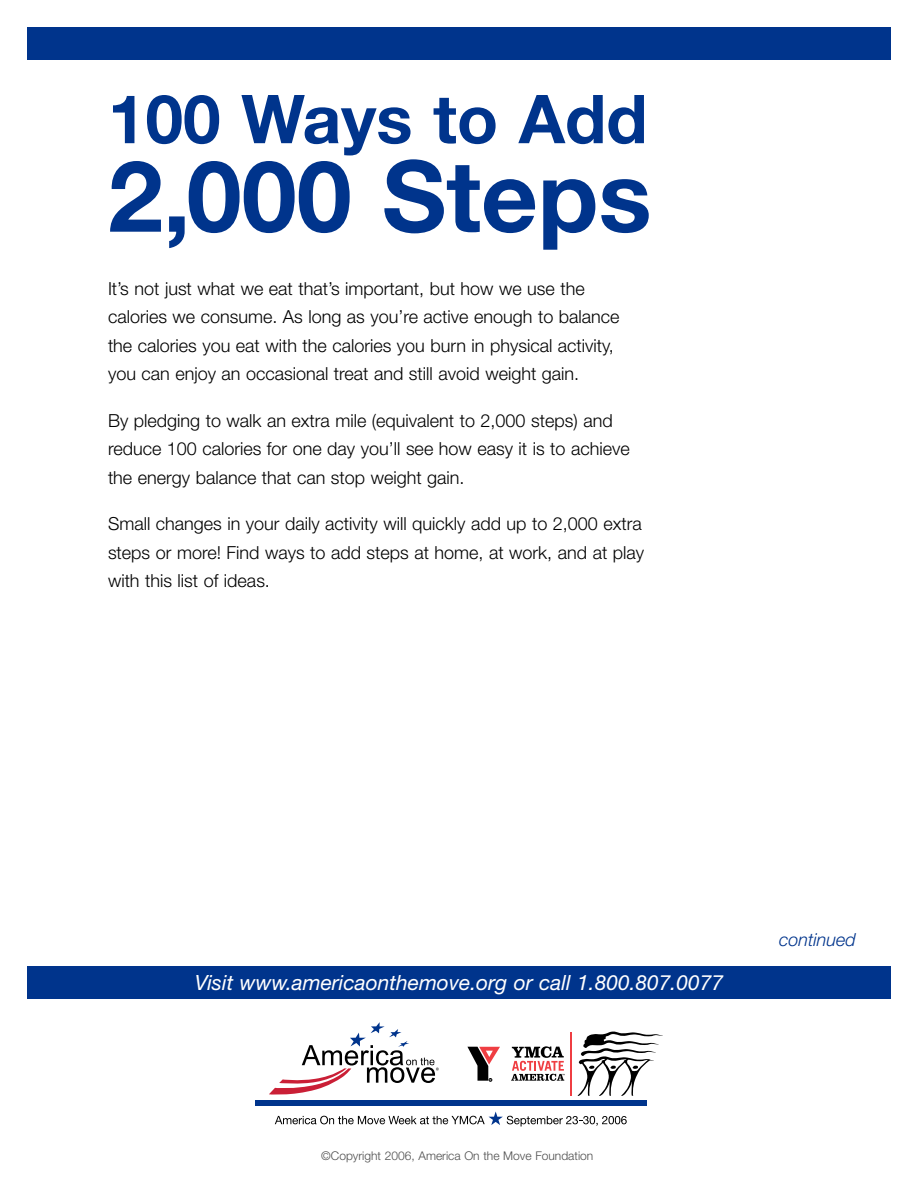
<style>
.page{position:relative;width:918px;height:1188px;background:#fff}
.page>*{position:absolute;margin:0;border:0;box-sizing:border-box;transform-origin:0 0}
.t1{font:700 99px "Helvetica Neue";color:#00348c}
.t2{font:700 67.5px "Helvetica Neue";color:#00348c}
.t3{font:italic 21px "Helvetica Neue";color:#fff}
.t4{font:300 18px/28.5px "Helvetica Neue";color:#000}
.t5{font:italic 300 18px "Helvetica Neue";color:#00348c}
.t6{font:300 12px "Helvetica Neue";color:#4d4d4d}
</style>
<div class="page">
<div style="left:27px;top:966px;width:864px;height:33px;background:#00348c"></div>
<hr style="left:571px;top:1032px;width:1px;height:64px;background:#ef3e42">
<svg style="left:467px;top:1047px;width:33px;height:34px"></svg>
<svg style="left:511px;top:1046px;width:54px;height:35px"></svg>
<svg style="left:578px;top:1031px;width:85px;height:65px"></svg>
<svg style="left:269px;top:1022px;width:170px;height:73px"></svg>
<svg style="left:275px;top:1112px;width:352px;height:14px"></svg>
<div style="left:255px;top:1100px;width:391px;height:6px;background:#00348c"></div>
<div style="left:27px;top:27px;width:864px;height:32px;background:#00348c"></div>
<h2 class="t2" style="left:108px;top:77px;width:541px">100 Ways to Add</h2>
<h1 class="t1" style="left:108px;top:135px;width:545px">2,000 Steps</h1>
<p class="t4" style="left:108px;top:274px;width:513px">It’s not just what we eat that’s important, but how we use the calories we consume. As long as you’re active enough to balance the calories you eat with the calories you burn in physical activity, you can enjoy an occasional treat and still avoid weight gain.</p>
<p class="t4" style="left:108px;top:406px;width:523px">By pledging to walk an extra mile (equivalent to 2,000 steps) and reduce 100 calories for one day you’ll see how easy it is to achieve the energy balance that can stop weight gain.</p>
<p class="t4" style="left:108px;top:509px;width:538px">Small changes in your daily activity will quickly add up to 2,000 extra steps or more! Find ways to add steps at home, at work, and at play with this list of ideas.</p>
<p class="t3" style="left:195px;top:970px;width:530px">Visit www.americaonthemove.org or call 1.800.807.0077</p>
<p class="t5" style="left:779px;top:929px;width:78px">continued</p>
<p class="t6" style="left:321px;top:1148px;width:274px">©Copyright 2006, America On the Move Foundation</p>
</div>
